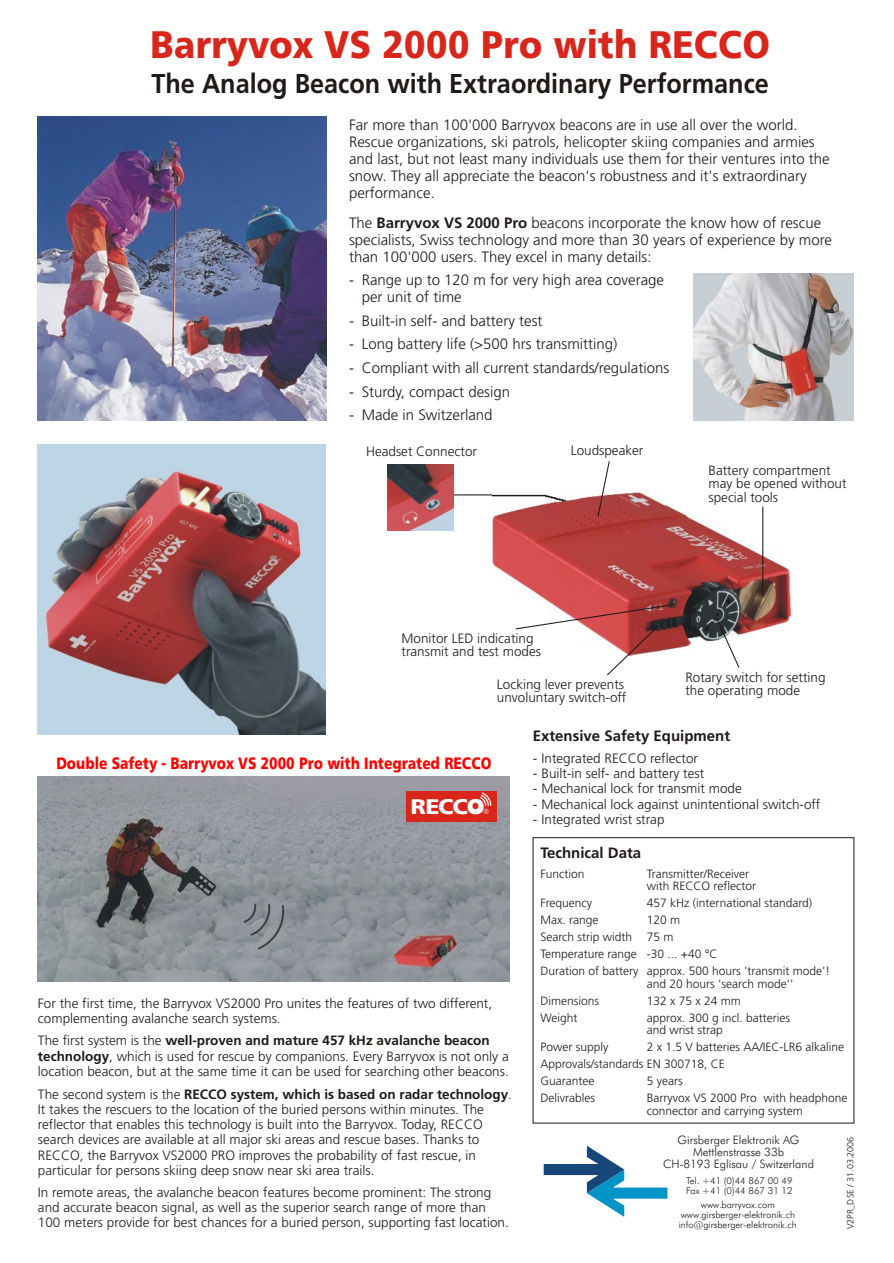
<style>
.page{position:relative;width:894px;height:1263px;background:#fff}
.page>*{position:absolute;margin:0;border:0;box-sizing:border-box;transform-origin:0 0}
.t1{font:38.55px "Humnst 777 Blk BT";color:#d9261c;scale:.93 1}
.t2{font:27.3px "Frutiger 65";color:#1f1a17;scale:.93 1}
.t3{font:21.15px "Humnst 777 Blk BT";letter-spacing:-.06em;color:#fff;scale:1.09 1}
.t4{font:16.5px "Humnst 777 Blk BT";color:#f00;scale:.84 1}
.t5{font:15px/17px "Frutiger 45";color:#1f1a17}
.t6{font:15px "Frutiger 65";color:#1f1a17}
.t7{font:13.5px/15.1px "Frutiger 45";color:#1f1a17}
.t8{font:13.5px "Frutiger 65";color:#1f1a17}
.t9{font:12px/17px "Frutiger 45";color:#1f1a17}
.t10{font:12px "Frutiger 45";color:#000}
.t11{font:11.7px/11.9px "Futura Lt BT";color:#1f1a17;text-align:center}
.t12{font:9.6px/9.8px "Futura Lt BT";color:#1f1a17}
.t13{font:9px "Frutiger 45";color:#1f1a17}
.s1{font-family:"Frutiger 65"}
.s2{font-size:14.55px}
.s3{font-family:"Avant Garde Bk BT";font-size:7.35px}
.s4{font-family:"Frutiger 45"}
</style>
<div class="page">
<svg style="left:454px;top:494px;width:39px;height:3px"></svg>
<img style="left:38px;top:777px;width:471px;height:205px">
<img style="left:493px;top:492px;width:297px;height:157px">
<svg style="left:544px;top:1146px;width:123px;height:71px"></svg>
<svg style="left:715px;top:616px;width:25px;height:52px"></svg>
<svg style="left:597px;top:461px;width:14px;height:57px"></svg>
<svg style="left:515px;top:603px;width:159px;height:73px"></svg>
<div style="left:406px;top:791px;width:91px;height:30px;background:#d9261c"></div>
<svg style="left:480px;top:792px;width:11px;height:14px"></svg>
<img style="left:38px;top:117px;width:289px;height:304px">
<img style="left:694px;top:273px;width:159px;height:148px">
<img style="left:388px;top:464px;width:66px;height:66px">
<img style="left:38px;top:444px;width:288px;height:290px">
<hr style="left:762px;top:507px;width:1px;height:89px;background:#1f1a17">
<h1 class="t1" style="left:150px;top:29px;width:668px">Barryvox VS 2000 Pro with RECCO</h1>
<h2 class="t2" style="left:151px;top:72px;width:666px">The Analog Beacon with Extraordinary Performance</h2>
<p class="t5" style="left:349px;top:118px;width:482px">Far more than 100'000 Barryvox beacons are in use all over the world.<br>Rescue organizations, ski patrols, helicopter skiing companies and armies and last, but not least many individuals use them for their ventures into the snow. They all appreciate the beacon's robustness and it's extraordinary performance.</p>
<p class="t5" style="left:349px;top:215px;width:484px">The <span class="s1">Barryvox VS 2000 Pro</span> beacons incorporate the know how of rescue specialists, Swiss technology and more than 30 years of experience by more than 100'000 users. They excel in many details:</p>
<p class="t5" style="left:362px;top:273px;width:304px;text-indent:-13px">- Range up to 120 m for very high area coverage per unit of time</p>
<p class="t5" style="left:349px;top:313px;width:195px">- Built-in self- and battery test</p>
<p class="t5" style="left:349px;top:337px;width:270px">- Long battery life (&gt;500 hrs transmitting)</p>
<p class="t5" style="left:349px;top:361px;width:322px">- Compliant with all current standards/regulations</p>
<p class="t5" style="left:349px;top:384px;width:163px">- Sturdy, compact design</p>
<p class="t5" style="left:349px;top:408px;width:145px">- Made in Switzerland</p>
<p class="t7" style="left:366px;top:445px;width:113px">Headset Connector</p>
<p class="t7" style="left:571px;top:444px;width:74px">Loudspeaker</p>
<p class="t7" style="left:708px;top:464px;width:140px;line-height:13.6px">Battery compartment may be opened without special tools</p>
<p class="t7" style="left:402px;top:632px;width:141px;line-height:13.6px">Monitor LED indicating transmit and test modes</p>
<p class="t7" style="left:497px;top:679px;width:131px;line-height:12.9px">Locking lever prevents unvoluntary switch-off</p>
<p class="t7" style="left:685px;top:672px;width:142px;line-height:12.9px">Rotary switch for setting the operating mode</p>
<p class="t4" style="left:56px;top:757px;width:520px">Double Safety - Barryvox VS 2000 Pro with Integrated RECCO</p>
<h3 class="t3" style="left:410px;top:798px;width:74px">RECCO<span class="s2">O</span><span class="s3">®</span></h3>
<p class="t7" style="left:38px;top:996px;width:456px">For the first time, the Barryvox VS2000 Pro unites the features of two different, complementing avalanche search systems.</p>
<p class="t8" style="left:38px;top:1035px;width:453px"><span class="s4">The first system is the</span> well-proven and mature 457 kHz avalanche beacon</p>
<p class="t7" style="left:38px;top:1050px;width:472px"><span class="s1">technology</span>, which is used for rescue by companions. Every Barryvox is not only a location beacon, but at the same time it can be used for searching other beacons.</p>
<p class="t8" style="left:38px;top:1088px;width:476px"><span class="s4">The second system is the</span> RECCO system, which is based on radar technology<span class="s4">.</span></p>
<p class="t7" style="left:38px;top:1103px;width:448px">It takes the rescuers to the location of the buried persons within minutes. The reflector that enables this technology is built into the Barryvox. Today, RECCO search devices are available at all major ski areas and rescue bases. Thanks to RECCO, the Barryvox VS2000 PRO improves the probability of fast rescue, in particular for persons skiing deep snow near ski area trails.</p>
<p class="t7" style="left:38px;top:1186px;width:472px">In remote areas, the avalanche beacon features become prominent: The strong and accurate beacon signal, as well as the superior search range of more than<br>100 meters provide for best chances for a buried person, supporting fast location.</p>
<p class="t6" style="left:533px;top:730px;width:199px">Extensive Safety Equipment</p>
<p class="t7" style="left:533px;top:752px;width:167px">- Integrated RECCO reflector</p>
<p class="t7" style="left:533px;top:767px;width:173px">- Built-in self- and battery test</p>
<p class="t7" style="left:533px;top:782px;width:211px">- Mechanical lock for transmit mode</p>
<p class="t7" style="left:533px;top:797px;width:289px">- Mechanical lock against unintentional switch-off</p>
<p class="t7" style="left:533px;top:813px;width:133px">- Integrated wrist strap</p>
<p class="t6" style="left:540px;top:846px;width:102px">Technical Data</p>
<p class="t9" style="left:540px;top:866px;width:46px">Function</p>
<p class="t9" style="left:647px;top:868px;width:111px;line-height:12.9px">Transmitter/Receiver with RECCO reflector</p>
<p class="t9" style="left:540px;top:896px;width:53px">Frequency</p>
<p class="t9" style="left:647px;top:896px;width:167px">457 kHz (international standard)</p>
<p class="t9" style="left:540px;top:912px;width:60px">Max. range</p>
<p class="t9" style="left:540px;top:912px;width:291px;text-indent:106px">120 m<br>Search strip width 75 m<br>Temperature range -30 ... +40 C<br>Duration of battery approx. 500 hours 'transmit mode'!</p>
<p class="t9" style="left:647px;top:976px;width:148px">and 20 hours 'search mode''</p>
<p class="t9" style="left:540px;top:993px;width:60px">Dimensions</p>
<p class="t9" style="left:647px;top:993px;width:96px">132 x 75 x 24 mm</p>
<p class="t9" style="left:540px;top:1010px;width:39px">Weight</p>
<p class="t9" style="left:647px;top:1012px;width:145px;line-height:12.9px">approx. 300 g incl. batteries and wrist strap</p>
<p class="t9" style="left:540px;top:1040px;width:70px">Power supply</p>
<p class="t10" style="left:705px;top:949px;width:6px">°</p>
<p class="t9" style="left:540px;top:1040px;width:305px;text-indent:106px">2 x 1.5 V batteries AA/IEC-LR6 alkaline<br>Approvals/standards EN 300718, CE<br>Guarantee</p>
<p class="t9" style="left:647px;top:1073px;width:38px">5 years</p>
<p class="t9" style="left:540px;top:1090px;width:56px">Delivrables</p>
<p class="t9" style="left:647px;top:1092px;width:202px;line-height:12.9px">Barryvox VS 2000 Pro with headphone connector and carrying system</p>
<p class="t11" style="left:663px;top:1136px;width:152px">Girsberger Elektronik AG<br>Mettlenstrasse 33b<br>CH-8193 Eglisau / Switzerland</p>
<p class="t12" style="left:686px;top:1177px;width:108px">Tel. +41 (0)44 867 00 49<br>Fax +41 (0)44 867 31 12</p>
<p class="t12" style="left:679px;top:1201px;width:120px;text-align:center">www.barryvox.com www.girsberger-elektronik.ch info@girsberger-elektronik.ch</p>
<p class="t13" style="left:847px;top:1229px;width:94px;rotate:-90deg">V2PR_DSE / 31.03.2006</p>
</div>
